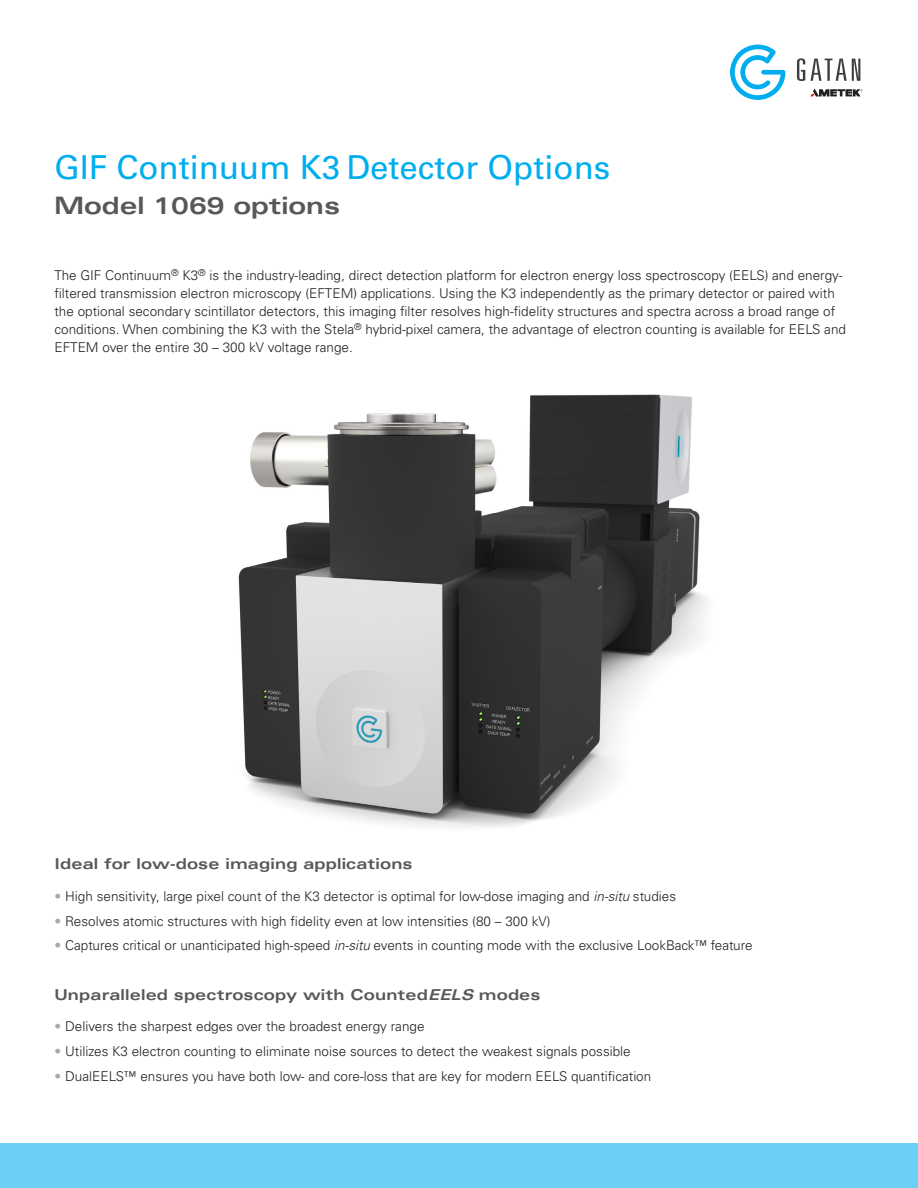
<style>
.page{position:relative;width:918px;height:1188px;background:#fff}
.page>*{position:absolute;margin:0;border:0;box-sizing:border-box;transform-origin:0 0}
.t1{font:33px "Univers LT Std";color:#00aeef}
.t2{font:700 expanded 24px "Univers LT Std";color:#57585a}
.body{font:700 expanded 15px "Univers LT Std";letter-spacing:.01em;color:#57585a}
.body-2{font:300 13.5px/18px "Univers LT Std";color:#231f20}
.s1{color:#a8a9ad}
.s2{font-style:italic}
</style>
<div class="page">
<svg style="left:797px;top:58px;width:63px;height:23px"></svg>
<svg style="left:730px;top:45px;width:55px;height:55px"></svg>
<svg style="left:810px;top:89px;width:52px;height:7px"></svg>
<div style="left:0;top:1143px;width:918px;height:45px;background:#6bcff6"></div>
<img style="left:238px;top:394px;width:469px;height:433px">
<p class="t1" style="left:54px;top:148px;width:558px">GIF Continuum K3 Detector Options</p>
<p class="t2" style="left:54px;top:192px;width:288px">Model 1069 options</p>
<p class="body-2" style="left:54px;top:266px;width:793px">The GIF Continuum<sup>®</sup> K3<sup>®</sup> is the industry-leading, direct detection platform for electron energy loss spectroscopy (EELS) and energy&shy;filtered transmission electron microscopy (EFTEM) applications. Using the K3 independently as the primary detector or paired with the optional secondary scintillator detectors, this imaging filter resolves high-fidelity structures and spectra across a broad range of conditions. When combining the K3 with the Stela<sup>®</sup> hybrid-pixel camera, the advantage of electron counting is available for EELS and EFTEM over the entire 30 – 300 kV voltage range.</p>
<p class="body" style="left:54px;top:855px;width:360px">Ideal for low-dose imaging applications</p>
<p class="body-2" style="left:54px;top:887px;width:623px"><span class="s1">•</span> High sensitivity, large pixel count of the K3 detector is optimal for low-dose imaging and <span class="s2">in-situ</span> studies</p>
<p class="body-2" style="left:54px;top:912px;width:498px"><span class="s1">•</span> Resolves atomic structures with high fidelity even at low intensities (80 – 300 kV)</p>
<p class="body-2" style="left:54px;top:937px;width:700px"><span class="s1">•</span> Captures critical or unanticipated high-speed <span class="s2">in-situ</span> events in counting mode with the exclusive LookBack™ feature</p>
<p class="body" style="left:54px;top:986px;width:488px">Unparalleled spectroscopy with Counted<span class="s2">EELS</span> modes</p>
<p class="body-2" style="left:54px;top:1018px;width:372px"><span class="s1">•</span> Delivers the sharpest edges over the broadest energy range</p>
<p class="body-2" style="left:54px;top:1042px;width:578px"><span class="s1">•</span> Utilizes K3 electron counting to eliminate noise sources to detect the weakest signals possible</p>
<p class="body-2" style="left:54px;top:1067px;width:598px"><span class="s1">•</span> DualEELS™ ensures you have both low- and core-loss that are key for modern EELS quantification</p>
</div>
